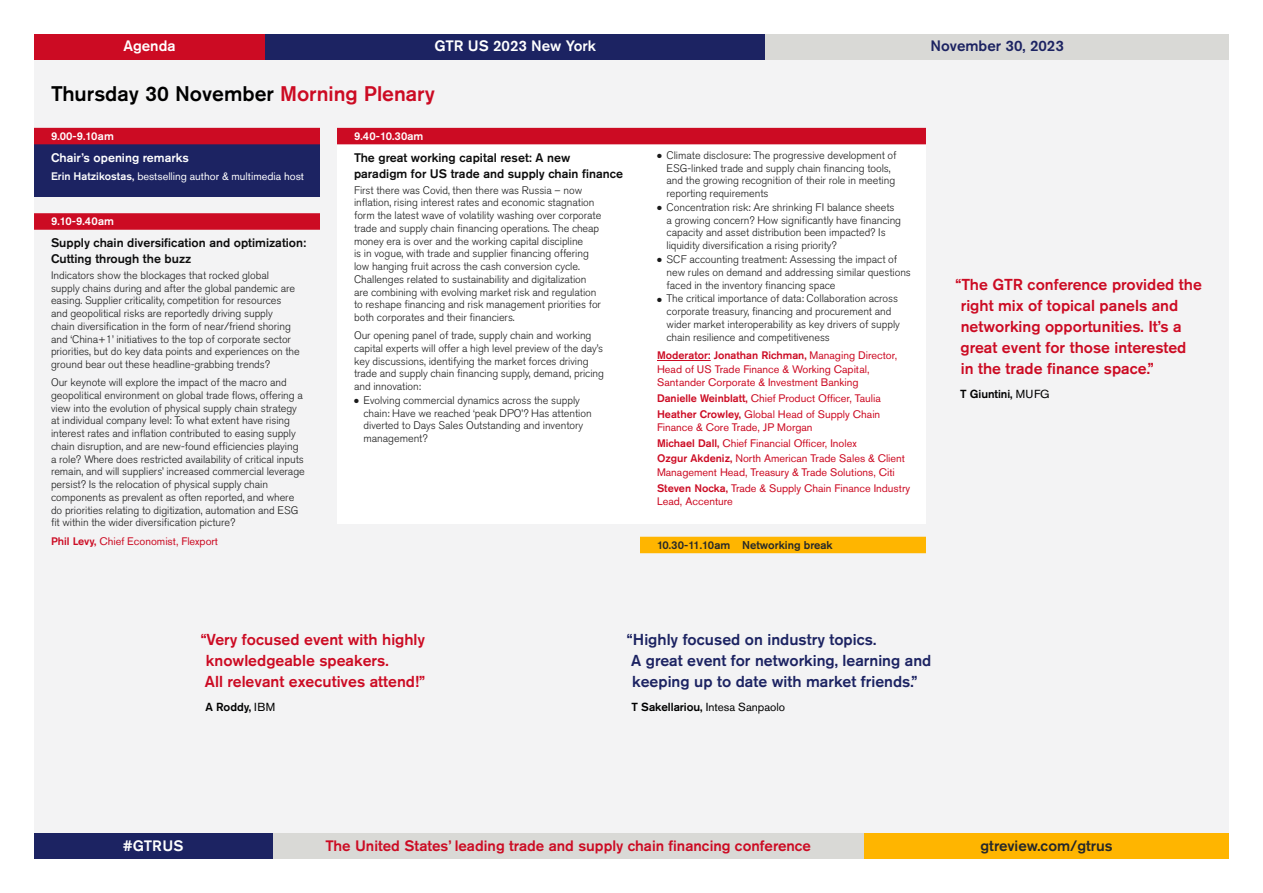
<style>
.page{position:relative;width:1263px;height:893px;background:#fff}
.page>*{position:absolute;margin:0;border:0;box-sizing:border-box;transform-origin:0 0}
.t1{font:500 21px "Akzidenz Grotesk Pro";color:#000}
.t2{font:500 15.75px/21px "Akzidenz Grotesk Pro";color:#cc0b23}
.t3{font:500 15.75px/21px "Akzidenz Grotesk Pro";color:#1c2362}
.t4{font:500 15px "Akzidenz Grotesk Pro";color:#cc0b23}
.t5{font:500 15px "Akzidenz Grotesk Pro";color:#fff}
.t6{font:500 15px "Akzidenz Grotesk Pro";color:#25282a}
.t7{font:500 15px "Akzidenz Grotesk Pro";color:#1c2362}
.t8{font:500 12.3px/15.8px "Akzidenz Grotesk Pro";color:#0d0d0d}
.t9{font:500 12.3px "Akzidenz Grotesk Pro";color:#fff}
.t10{font:11.7px "Akzidenz Grotesk Pro";letter-spacing:-.005em;color:#000}
.t11{font:500 11.7px "Akzidenz Grotesk Pro";letter-spacing:-.005em;color:#000}
.t12{font:500 11.25px "Akzidenz Grotesk Pro";letter-spacing:.005em;color:#fff}
.t13{font:500 11.25px "Akzidenz Grotesk Pro";color:#25282a}
.t14{font:300 10.8px/12.8px "Akzidenz Grotesk Pro";letter-spacing:-.005em;color:#1a1a1a}
.t15{font:10.8px/15.6px "Akzidenz Grotesk Pro";color:#cc0b23}
.t16{font:10.8px "Akzidenz Grotesk Pro";color:#fff}
.s1{color:#cc0b23}
.s2{font-weight:500}
.s3{font-weight:400}
</style>
<div class="page">
<div style="left:34px;top:60px;width:1195px;height:773px;background:#f3f3f4"></div>
<div style="left:337px;top:136px;width:589px;height:388px;background:#fff"></div>
<div style="left:34px;top:213px;width:286px;height:17px;background:#cc0b23"></div>
<div style="left:34px;top:128px;width:286px;height:69px;background:#1c2362"></div>
<div style="left:34px;top:128px;width:286px;height:16px;background:#cc0b23"></div>
<div style="left:337px;top:128px;width:589px;height:16px;background:#cc0b23"></div>
<hr style="left:657px;top:360px;width:54px;height:1px;background:#cc0b23">
<div style="left:640px;top:537px;width:286px;height:16px;background:#ffb500"></div>
<div style="left:272px;top:833px;width:592px;height:26px;background:#d9d9d6"></div>
<div style="left:864px;top:833px;width:365px;height:26px;background:#ffb500"></div>
<div style="left:34px;top:833px;width:238px;height:26px;background:#1c2362"></div>
<div style="left:34px;top:34px;width:231px;height:26px;background:#cc0b23"></div>
<div style="left:265px;top:34px;width:500px;height:26px;background:#1c2362"></div>
<div style="left:765px;top:34px;width:464px;height:26px;background:#d9d9d6"></div>
<h3 class="t5" style="left:123px;top:36px;width:54px">Agenda</h3>
<h3 class="t5" style="left:434px;top:36px;width:163px">GTR US 2023 New York</h3>
<h3 class="t7" style="left:930px;top:36px;width:135px">November 30, 2023</h3>
<h1 class="t1" style="left:51px;top:80px;width:385px">Thursday 30 November <span class="s1">Morning Plenary</span></h1>
<p class="t12" style="left:51px;top:128px;width:64px">9.00-9.10am</p>
<p class="t9" style="left:51px;top:150px;width:139px">Chair’s opening remarks</p>
<p class="t16" style="left:51px;top:169px;width:255px"><span class="s2">Erin Hatzikostas,</span> bestselling author &amp; multimedia host</p>
<p class="t12" style="left:51px;top:214px;width:65px">9.10-9.40am</p>
<p class="t8" style="left:51px;top:235px;width:257px">Supply chain diversification and optimization:<br>Cutting through the buzz</p>
<p class="t14" style="left:51px;top:269px;width:250px">Indicators show the blockages that rocked global supply chains during and after the global pandemic are easing. Supplier criticality, competition for resources and geopolitical risks are reportedly driving supply<br>chain diversification in the form of near/friend shoring and ‘China+1’ initiatives to the top of corporate sector priorities, but do key data points and experiences on the ground bear out these headline-grabbing trends?</p>
<p class="t14" style="left:51px;top:376px;width:255px">Our keynote will explore the impact of the macro and geopolitical environment on global trade flows, offering a view into the evolution of physical supply chain strategy at individual company level: To what extent have rising interest rates and inflation contributed to easing supply chain disruption, and are new-found efficiencies playing a role? Where does restricted availability of critical inputs remain, and will suppliers’ increased commercial leverage persist? Is the relocation of physical supply chain components as prevalent as often reported, and where do priorities relating to digitization, automation and ESG fit within the wider diversification picture?</p>
<p class="t15" style="left:51px;top:534px;width:169px"><span class="s2">Phil Levy,</span> Chief Economist, Flexport</p>
<p class="t12" style="left:354px;top:129px;width:71px">9.40-10.30am</p>
<p class="t8" style="left:354px;top:149px;width:270px">The great working capital reset: A new paradigm for US trade and supply chain finance</p>
<p class="t14" style="left:354px;top:183px;width:249px">First there was Covid, then there was Russia – now inflation, rising interest rates and economic stagnation form the latest wave of volatility washing over corporate trade and supply chain financing operations. The cheap money era is over and the working capital discipline<br>is in vogue, with trade and supplier financing offering low hanging fruit across the cash conversion cycle.<br>Challenges related to sustainability and digitalization are combining with evolving market risk and regulation to reshape financing and risk management priorities for both corporates and their financiers.</p>
<p class="t14" style="left:354px;top:329px;width:252px">Our opening panel of trade, supply chain and working capital experts will offer a high level preview of the day’s key discussions, identifying the market forces driving trade and supply chain financing supply, demand, pricing and innovation:</p>
<p class="t14" style="left:364px;top:394px;width:230px;text-indent:-10px">● Evolving commercial dynamics across the supply chain: Have we reached ‘peak DPO’? Has attention diverted to Days Sales Outstanding and inventory management?</p>
<p class="t14" style="left:666px;top:149px;width:232px;text-indent:-10px">● Climate disclosure: The progressive development of ESG-linked trade and supply chain financing tools, and the growing recognition of their role in meeting reporting requirements</p>
<p class="t14" style="left:666px;top:201px;width:236px;text-indent:-10px">● Concentration risk: Are shrinking FI balance sheets a growing concern? How significantly have financing capacity and asset distribution been impacted? Is liquidity diversification a rising priority?</p>
<p class="t14" style="left:666px;top:253px;width:246px;text-indent:-10px">● SCF accounting treatment: Assessing the impact of new rules on demand and addressing similar questions faced in the inventory financing space</p>
<p class="t14" style="left:666px;top:292px;width:235px;text-indent:-10px">● The critical importance of data: Collaboration across corporate treasury, financing and procurement and wider market interoperability as key drivers of supply chain resilience and competitiveness</p>
<p class="t15" style="left:657px;top:349px;width:242px;line-height:13.5px"><span class="s2">Moderator: Jonathan Richman,</span> Managing Director,<br>Head of US Trade Finance &amp; Working Capital,<br>Santander Corporate &amp; Investment Banking</p>
<p class="t15" style="left:657px;top:390px;width:225px"><span class="s2">Danielle Weinblatt,</span> Chief Product Officer, Taulia<br><span class="s2">Heather Crowley,</span> Global Head of Supply Chain</p>
<p class="t15" style="left:657px;top:419px;width:250px">Finance &amp; Core Trade, JP Morgan<br><span class="s2">Michael Dall,</span> Chief Financial Officer, Inolex<br><span class="s2">Ozgur Akdeniz,</span> North American Trade Sales &amp; Client</p>
<p class="t15" style="left:657px;top:464px;width:255px">Management Head, Treasury &amp; Trade Solutions, Citi<br><span class="s2">Steven Nocka,</span> Trade &amp; Supply Chain Finance Industry</p>
<p class="t15" style="left:657px;top:493px;width:77px">Lead, Accenture</p>
<p class="t13" style="left:657px;top:537px;width:177px">10.30-11.10am Networking break</p>
<h2 class="t2" style="left:961px;top:274px;width:243px;text-indent:-5px">“The GTR conference provided the right mix of topical panels and networking opportunities. It’s a great event for those interested in the trade finance space.”</h2>
<p class="t11" style="left:960px;top:386px;width:91px">T Giuntini, <span class="s3">MUFG</span></p>
<h2 class="t2" style="left:201px;top:629px;width:226px">“Very focused event with highly knowledgeable speakers.<br>All relevant executives attend!”</h2>
<p class="t11" style="left:205px;top:699px;width:71px">A Roddy, <span class="s3">IBM</span></p>
<h2 class="t3" style="left:627px;top:629px;width:306px">“Highly focused on industry topics.<br>A great event for networking, learning and keeping up to date with market friends.”</h2>
<p class="t10" style="left:631px;top:699px;width:155px"><span class="s2">T Sakellariou,</span> Intesa Sanpaolo</p>
<h3 class="t5" style="left:123px;top:836px;width:62px">#GTRUS</h3>
<h3 class="t4" style="left:325px;top:836px;width:487px">The United States’ leading trade and supply chain financing conference</h3>
<h3 class="t6" style="left:980px;top:836px;width:134px">gtreview.com/gtrus</h3>
</div>
